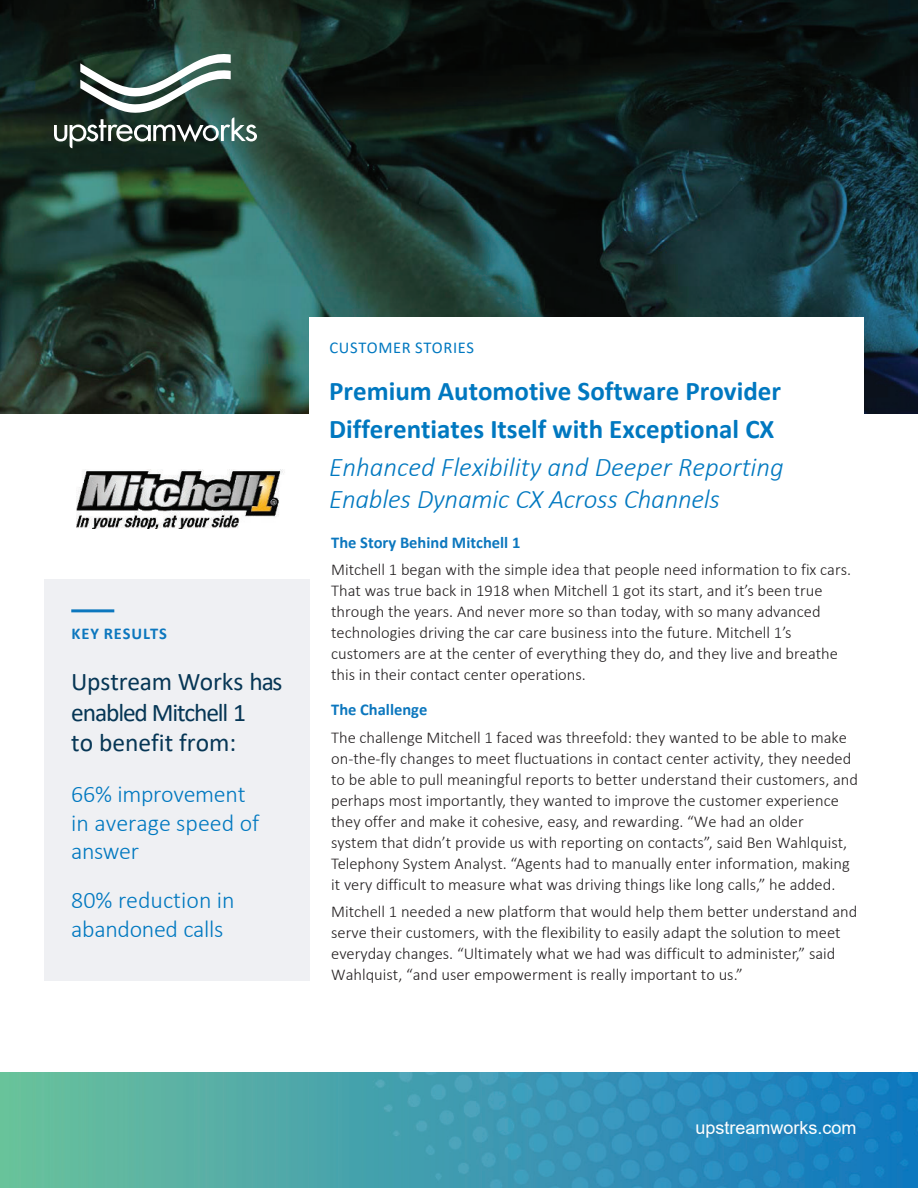
<style>
.page{position:relative;width:918px;height:1188px;background:#fff}
.page>*{position:absolute;margin:0;border:0;box-sizing:border-box;transform-origin:0 0}
.t1{font:700 27px/37.8px "Calibri";color:#0078c0}
.t2{font:italic 300 27px/32.4px "Calibri";color:#0078c0}
.t3{font:25.5px/30.6px "Calibri";letter-spacing:-.01em;color:#063655}
.t4{font:300 24px/28.8px "Calibri";letter-spacing:-.01em;color:#0078c0}
.t5{font:18px "Arial";color:#fff}
.t6{font:300 16.5px/21px "Calibri";color:#231f20}
.t7{font:700 16.5px "Calibri";color:#0c77be}
.t8{font:16.5px "Calibri";letter-spacing:.035em;color:#0078c0}
.t9{font:700 16.5px "Calibri";letter-spacing:.05em;color:#0c77be}
</style>
<div class="page">
<img style="left:0;top:0;width:918px;height:414px">
<img style="left:0;top:1073px;width:918px;height:115px">
<svg style="left:54px;top:51px;width:203px;height:97px"></svg>
<div style="left:309px;top:318px;width:555px;height:218px;background:#fff"></div>
<img style="left:77px;top:470px;width:206px;height:58px">
<div style="left:44px;top:580px;width:266px;height:401px;background:#eff0f3"></div>
<hr style="left:71px;top:609px;width:43px;height:3px;background:#0c77be">
<p class="t9" style="left:72px;top:628px;width:97px">KEY RESULTS</p>
<h2 class="t3" style="left:71px;top:669px;width:213px">Upstream Works has enabled Mitchell 1<br>to benefit from:</h2>
<h3 class="t4" style="left:71px;top:779px;width:190px">66% improvement in average speed of answer</h3>
<h3 class="t4" style="left:71px;top:886px;width:165px">80% reduction in abandoned calls</h3>
<p class="t8" style="left:330px;top:342px;width:146px">CUSTOMER STORIES</p>
<h1 class="t1" style="left:329px;top:372px;width:453px">Premium Automotive Software Provider<br>Differentiates Itself with Exceptional CX</h1>
<h1 class="t2" style="left:329px;top:451px;width:456px">Enhanced Flexibility and Deeper Reporting<br>Enables Dynamic CX Across Channels</h1>
<p class="t7" style="left:331px;top:536px;width:191px">The Story Behind Mitchell 1</p>
<p class="t6" style="left:331px;top:559px;width:521px">Mitchell 1 began with the simple idea that people need information to fix cars.<br>That was true back in 1918 when Mitchell 1 got its start, and it’s been true through the years. And never more so than today, with so many advanced technologies driving the car care business into the future. Mitchell 1’s customers are at the center of everything they do, and they live and breathe this in their contact center operations.</p>
<p class="t7" style="left:331px;top:704px;width:98px">The Challenge</p>
<p class="t6" style="left:331px;top:728px;width:528px">The challenge Mitchell 1 faced was threefold: they wanted to be able to make on-the-fly changes to meet fluctuations in contact center activity, they needed to be able to pull meaningful reports to better understand their customers, and perhaps most importantly, they wanted to improve the customer experience they offer and make it cohesive, easy, and rewarding. “We had an older<br>system that didn’t provide us with reporting on contacts”, said Ben Wahlquist, Telephony System Analyst. “Agents had to manually enter information, making it very difficult to measure what was driving things like long calls,” he added.</p>
<p class="t6" style="left:331px;top:901px;width:528px">Mitchell 1 needed a new platform that would help them better understand and serve their customers, with the flexibility to easily adapt the solution to meet everyday changes. “Ultimately what we had was difficult to administer,” said Wahlquist, “and user empowerment is really important to us.”</p>
<p class="t5" style="left:695px;top:1121px;width:163px">upstreamworks.com</p>
</div>
